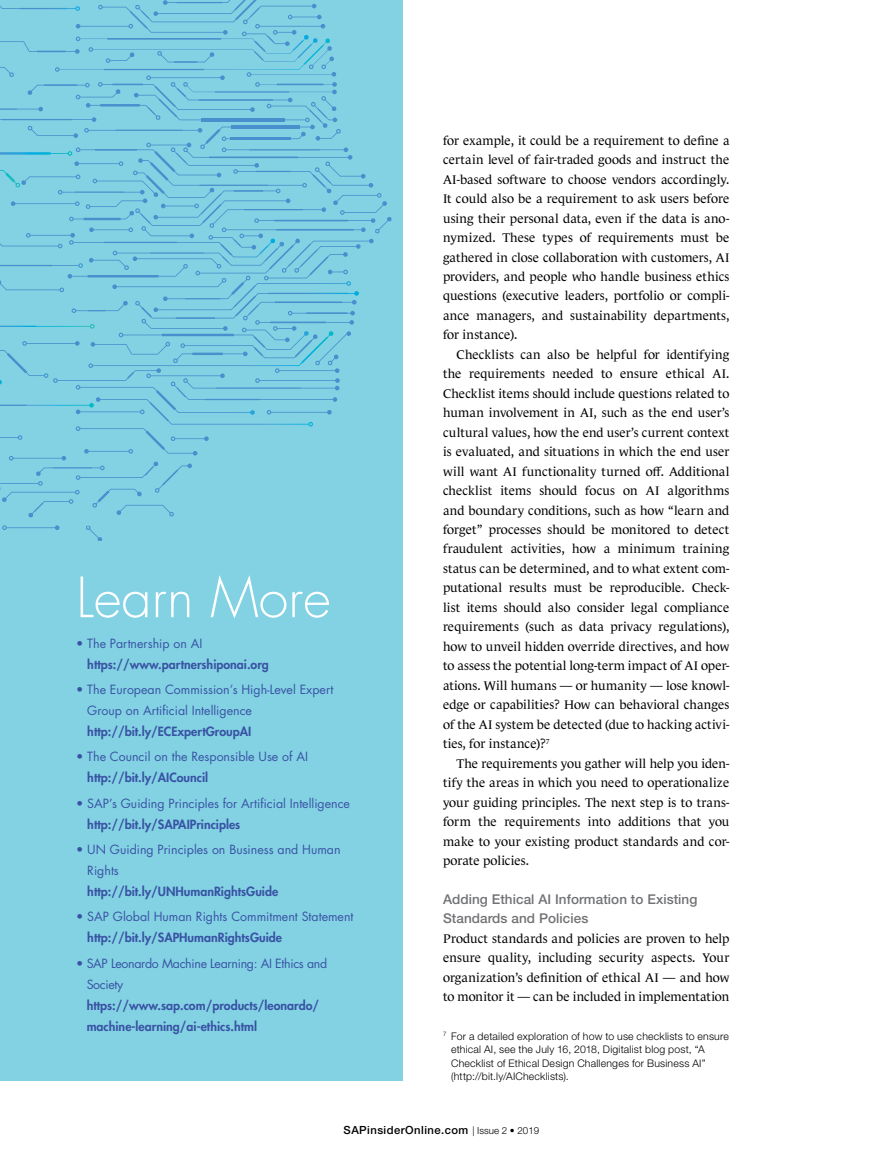
<style>
.page{position:relative;width:878px;height:1168px;background:#fff}
.page>*{position:absolute;margin:0;border:0;box-sizing:border-box;transform-origin:0 0}
.t1{font:300 54px "Futura Std";color:#fff}
.t2{font:500 13.5px/19.5px "Helvetica Neue LT Std";letter-spacing:.005em;color:#717275}
.t3{font:12.75px/19.5px "Le Monde Journal Std";letter-spacing:.005em;color:#000;text-align:justify}
.t4{font:12.3px/21px "Futura Std";color:#3953a4}
.t5{font:800 12.3px/21px "Futura Std";color:#3953a4}
.t6{font:12.3px/21px "Futura Std";letter-spacing:-.025em;color:#3953a4}
.t7{font:500 11.25px "Helvetica Neue LT Std";letter-spacing:.04em;color:#000}
.t8{font:300 10.5px/13.5px "Helvetica Neue LT Std";letter-spacing:.02em;color:#000}
.s1{font-weight:300;font-size:9.75px}
</style>
<div class="page">
<div style="left:0;top:0;width:402px;height:1080px;background:#83d2e3"></div>
<svg style="left:2px;top:525px;width:57px;height:5px"></svg>
<svg style="left:86px;top:526px;width:16px;height:15px"></svg>
<svg style="left:0;top:0;width:391px;height:518px"></svg>
<hr style="left:201px;top:118px;width:83px;height:4px;background:#4790cd">
<hr style="left:231px;top:125px;width:69px;height:4px;background:#4790cd">
<hr style="left:230px;top:138px;width:60px;height:2px;background:#4790cd">
<h1 class="t1" style="left:76px;top:565px;width:256px">Learn More</h1>
<p class="t4" style="left:76px;top:633px;width:128px">• The Partnership on AI</p>
<p class="t5" style="left:87px;top:654px;width:183px">https://www.partnershiponai.org</p>
<p class="t4" style="left:87px;top:679px;width:247px;text-indent:-11px">• The European Commission’s High-Level Expert<br>Group on Artificial Intelligence</p>
<p class="t5" style="left:87px;top:721px;width:166px">http://bit.ly/ECExpertGroupAI</p>
<p class="t4" style="left:76px;top:746px;width:233px">• The Council on the Responsible Use of AI</p>
<p class="t5" style="left:87px;top:767px;width:122px">http://bit.ly/AICouncil</p>
<p class="t4" style="left:76px;top:793px;width:275px">• SAP’s Guiding Principles for Artificial Intelligence</p>
<p class="t5" style="left:87px;top:813px;width:154px">http://bit.ly/SAPAIPrinciples</p>
<p class="t4" style="left:87px;top:839px;width:255px;text-indent:-11px">• UN Guiding Principles on Business and Human<br>Rights</p>
<p class="t5" style="left:87px;top:881px;width:192px">http://bit.ly/UNHumanRightsGuide</p>
<p class="t4" style="left:76px;top:906px;width:279px">• SAP Global Human Rights Commitment Statement</p>
<p class="t5" style="left:87px;top:927px;width:196px">http://bit.ly/SAPHumanRightsGuide</p>
<p class="t6" style="left:87px;top:953px;width:242px;text-indent:-11px">• SAP Leonardo Machine Learning: AI Ethics and<br>Society</p>
<p class="t5" style="left:87px;top:994px;width:234px">https://www.sap.com/products/leonardo/ machine-learning/ai-ethics.html</p>
<p class="t3" style="left:443px;top:131px;width:288px">for example, it could be a requirement to define a certain level of fair-traded goods and instruct the AI-based software to choose vendors accordingly.<br>It could also be a requirement to ask users before using their personal data, even if the data is ano&shy;nymized. These types of requirements must be gathered in close collaboration with customers, AI providers, and people who handle business ethics questions (executive leaders, portfolio or compli&shy;ance managers, and sustainability departments, for instance).</p>
<p class="t3" style="left:443px;top:345px;width:288px;text-indent:14px">Checklists can also be helpful for identifying the requirements needed to ensure ethical AI.<br>Checklist items should include questions related to human involvement in AI, such as the end user’s cultural values, how the end user’s current context is evaluated, and situations in which the end user will want AI functionality turned off. Additional checklist items should focus on AI algorithms and boundary conditions, such as how “learn and forget” processes should be monitored to detect fraudulent activities, how a minimum training status can be determined, and to what extent com&shy;putational results must be reproducible. Check&shy;list items should also consider legal compliance requirements (such as data privacy regulations), how to unveil hidden override directives, and how to assess the potential long-term impact of AI oper&shy;ations. Will humans — or humanity — lose knowl&shy;edge or capabilities? How can behavioral changes of the AI system be detected (due to hacking activi&shy;ties, for instance)?<sup>7</sup></p>
<p class="t3" style="left:443px;top:753px;width:288px;text-indent:14px">The requirements you gather will help you iden&shy;tify the areas in which you need to operationalize your guiding principles. The next step is to trans&shy;form the requirements into additions that you make to your existing product standards and cor&shy;porate policies.</p>
<p class="t2" style="left:443px;top:889px;width:256px">Adding Ethical AI Information to Existing<br>Standards and Policies</p>
<p class="t3" style="left:443px;top:928px;width:288px">Product standards and policies are proven to help ensure quality, including security aspects. Your organization’s definition of ethical AI — and how to monitor it — can be included in implementation</p>
<p class="t8" style="left:451px;top:1029px;width:279px;text-indent:-8px"><sup>7</sup> For a detailed exploration of how to use checklists to ensure ethical AI, see the July 16, 2018, Digitalist blog post, “A Checklist of Ethical Design Challenges for Business AI” (http://bit.ly/AIChecklists).</p>
<p class="t7" style="left:343px;top:1123px;width:197px">SAPinsiderOnline.com <span class="s1">| Issue 2 • 2019</span></p>
</div>
